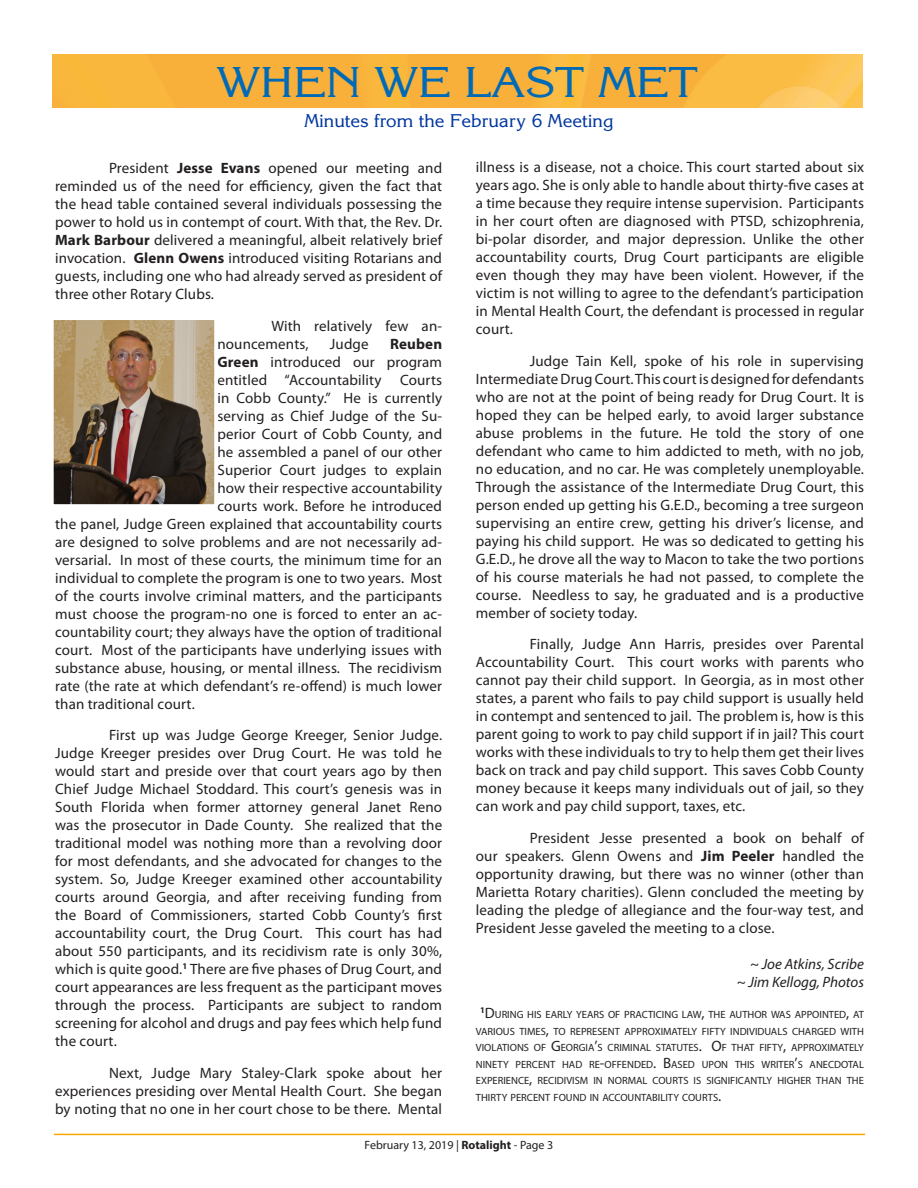
<style>
.page{position:relative;width:918px;height:1188px;background:#fff}
.page>*{position:absolute;margin:0;border:0;box-sizing:border-box;transform-origin:0 0}
.t1{font:42px "Korinna Std";color:#016ab6;scale:1.1 1}
.t2{font:18px "Korinna Std";color:#0036a0}
.t3{font:15px/18px "Myriad Pro";letter-spacing:.01em;color:#231f20;text-align:justify}
.t4{font:italic 15px "Myriad Pro";color:#231f20}
.t5{font:700 15px "Myriad Pro";letter-spacing:.01em;color:#231f20}
.t6{font:12px "Myriad Pro";color:#231f20}
.t7{font:10.5px/16.5px "Myriad Pro";color:#231f20;text-align:justify}
.s1{font-weight:700}
.s2{font-size:15px}
</style>
<div class="page">
<img style="left:52px;top:54px;width:810px;height:54px">
<hr style="left:54px;top:1134px;width:811px;height:1px;background:#ffa700">
<img style="left:54px;top:321px;width:159px;height:182px">
<div style="left:50px;top:317px;width:167px;height:190px;border:3px solid #fff"></div>
<p class="t1" style="left:217px;top:56px;width:439px">WHEN WE LAST MET</p>
<p class="t2" style="left:304px;top:109px;width:311px">Minutes from the February 6 Meeting</p>
<p class="t3" style="left:55px;top:159px;width:389px;text-indent:54px">President <span class="s1">Jesse Evans</span> opened our meeting and reminded us of the need for efficiency, given the fact that the head table contained several individuals possessing the power to hold us in contempt of court. With that, the Rev. Dr.<br><span class="s1">Mark Barbour</span> delivered a meaningful, albeit relatively brief invocation. <span class="s1">Glenn Owens</span> introduced visiting Rotarians and guests, including one who had already served as president of three other Rotary Clubs.</p>
<p class="t3" style="left:217px;top:316px;width:226px;text-indent:54px">With relatively few an&shy;nouncements,</p>
<p class="t3" style="left:476px;top:158px;width:390px">illness is a disease, not a choice. This court started about six years ago. She is only able to handle about thirty-five cases at a time because they require intense supervision. Participants in her court often are diagnosed with PTSD, schizophrenia, bi-polar disorder, and major depression. Unlike the other accountability courts, Drug Court participants are eligible even though they may have been violent. However, if the victim is not willing to agree to the defendant’s participation in Mental Health Court, the defendant is processed in regular court.</p>
<p class="t3" style="left:476px;top:351px;width:390px;text-indent:54px">Judge Tain Kell, spoke of his role in supervising Intermediate Drug Court. This court is designed for defendants who are not at the point of being ready for Drug Court. It is hoped they can be helped early, to avoid larger substance abuse problems in the future. He told the story of one defendant who came to him addicted to meth, with no job, no education, and no car. He was completely unemployable.<br>Through the assistance of the Intermediate Drug Court, this person ended up getting his G.E.D., becoming a tree surgeon supervising an entire crew, getting his driver’s license, and paying his child support. He was so dedicated to getting his G.E.D., he drove all the way to Macon to take the two portions of his course materials he had not passed, to complete the course. Needless to say, he graduated and is a productive member of society today.</p>
<p class="t3" style="left:476px;top:635px;width:390px;text-indent:54px">Finally, Judge Ann Harris, presides over Parental Accountability Court. This court works with parents who cannot pay their child support. In Georgia, as in most other states, a parent who fails to pay child support is usually held in contempt and sentenced to jail. The problem is, how is this parent going to work to pay child support if in jail? This court works with these individuals to try to help them get their lives back on track and pay child support. This saves Cobb County money because it keeps many individuals out of jail, so they can work and pay child support, taxes, etc.</p>
<p class="t3" style="left:476px;top:828px;width:390px;text-indent:54px">President Jesse presented a book on behalf of our speakers. Glenn Owens and <span class="s1">Jim Peeler</span> handled the opportunity drawing, but there was no winner (other than Marietta Rotary charities). Glenn concluded the meeting by leading the pledge of allegiance and the four-way test, and President Jesse gaveled the meeting to a close.</p>
<p class="t4" style="left:750px;top:954px;width:115px">~ Joe Atkins, Scribe</p>
<p class="t4" style="left:737px;top:972px;width:129px">~ Jim Kellogg, Photos</p>
<p class="t7" style="left:476px;top:1006px;width:390px;text-indent:4px"><sup>1</sup><span class="s2">D</span>URING HIS EARLY YEARS OF PRACTICING LAW<span class="s2">,</span> THE AUTHOR WAS APPOINTED<span class="s2">,</span> AT VARIOUS TIMES<span class="s2">,</span> TO REPRESENT APPROXIMATELY FIFTY INDIVIDUALS CHARGED WITH VIOLATIONS OF <span class="s2">G</span>EORGIA<span class="s2">’</span>S CRIMINAL STATUTES<span class="s2">. O</span>F THAT FIFTY<span class="s2">,</span> APPROXIMATELY NINETY PERCENT HAD RE<span class="s2">-</span>OFFENDED<span class="s2">. B</span>ASED UPON THIS WRITER<span class="s2">’</span>S ANECDOTAL EXPERIENCE<span class="s2">,</span> RECIDIVISM IN NORMAL COURTS IS SIGNIFICANTLY HIGHER THAN THE THIRTY PERCENT FOUND IN ACCOUNTABILITY COURTS<span class="s2">.</span></p>
<p class="t3" style="left:330px;top:334px;width:40px">Judge</p>
<p class="t5" style="left:390px;top:334px;width:54px">Reuben</p>
<p class="t3" style="left:217px;top:352px;width:226px"><span class="s1">Green</span> introduced our program</p>
<p class="t3" style="left:217px;top:370px;width:226px">entitled “Accountability Courts</p>
<p class="t3" style="left:217px;top:388px;width:226px">in Cobb County.” He is currently</p>
<p class="t3" style="left:217px;top:406px;width:226px">serving as Chief Judge of the Su-</p>
<p class="t3" style="left:217px;top:424px;width:226px">perior Court of Cobb County, and</p>
<p class="t3" style="left:217px;top:442px;width:226px">he assembled a panel of our other</p>
<p class="t3" style="left:217px;top:460px;width:226px">Superior Court judges to explain</p>
<p class="t3" style="left:217px;top:478px;width:226px">how their respective accountability</p>
<p class="t3" style="left:217px;top:496px;width:226px">courts work. Before he introduced</p>
<p class="t3" style="left:55px;top:514px;width:389px">the panel, Judge Green explained that accountability courts</p>
<p class="t3" style="left:55px;top:532px;width:389px">are designed to solve problems and are not necessarily ad-</p>
<p class="t3" style="left:55px;top:550px;width:389px">versarial. In most of these courts, the minimum time for an</p>
<p class="t3" style="left:55px;top:568px;width:389px">individual to complete the program is one to two years. Most</p>
<p class="t3" style="left:55px;top:586px;width:389px">of the courts involve criminal matters, and the participants</p>
<p class="t3" style="left:55px;top:604px;width:389px">must choose the program-no one is forced to enter an ac-</p>
<p class="t3" style="left:55px;top:622px;width:389px">countability court; they always have the option of traditional</p>
<p class="t3" style="left:55px;top:640px;width:389px">court. Most of the participants have underlying issues with</p>
<p class="t3" style="left:55px;top:658px;width:389px">substance abuse, housing, or mental illness. The recidivism</p>
<p class="t3" style="left:55px;top:676px;width:389px">rate (the rate at which defendant’s re-offend) is much lower</p>
<p class="t3" style="left:55px;top:694px;width:141px">than traditional court.</p>
<p class="t3" style="left:55px;top:726px;width:389px;text-indent:54px">First up was Judge George Kreeger, Senior Judge.<br>Judge Kreeger presides over Drug Court. He was told he would start and preside over that court years ago by then Chief Judge Michael Stoddard. This court’s genesis was in South Florida when former attorney general Janet Reno was the prosecutor in Dade County. She realized that the traditional model was nothing more than a revolving door for most defendants, and she advocated for changes to the system. So, Judge Kreeger examined other accountability courts around Georgia, and after receiving funding from the Board of Commissioners, started Cobb County’s first accountability court, the Drug Court. This court has had about 550 participants, and its recidivism rate is only 30%, which is quite good.<sup>1</sup> There are five phases of Drug Court, and court appearances are less frequent as the participant moves through the process. Participants are subject to random screening for alcohol and drugs and pay fees which help fund the court.</p>
<p class="t3" style="left:55px;top:1063px;width:389px;text-indent:54px">Next, Judge Mary Staley-Clark spoke about her experiences presiding over Mental Health Court. She began by noting that no one in her court chose to be there. Mental</p>
<p class="t6" style="left:365px;top:1138px;width:190px">February 13, 2019 | <span class="s1">Rotalight</span> - Page 3</p>
</div>
